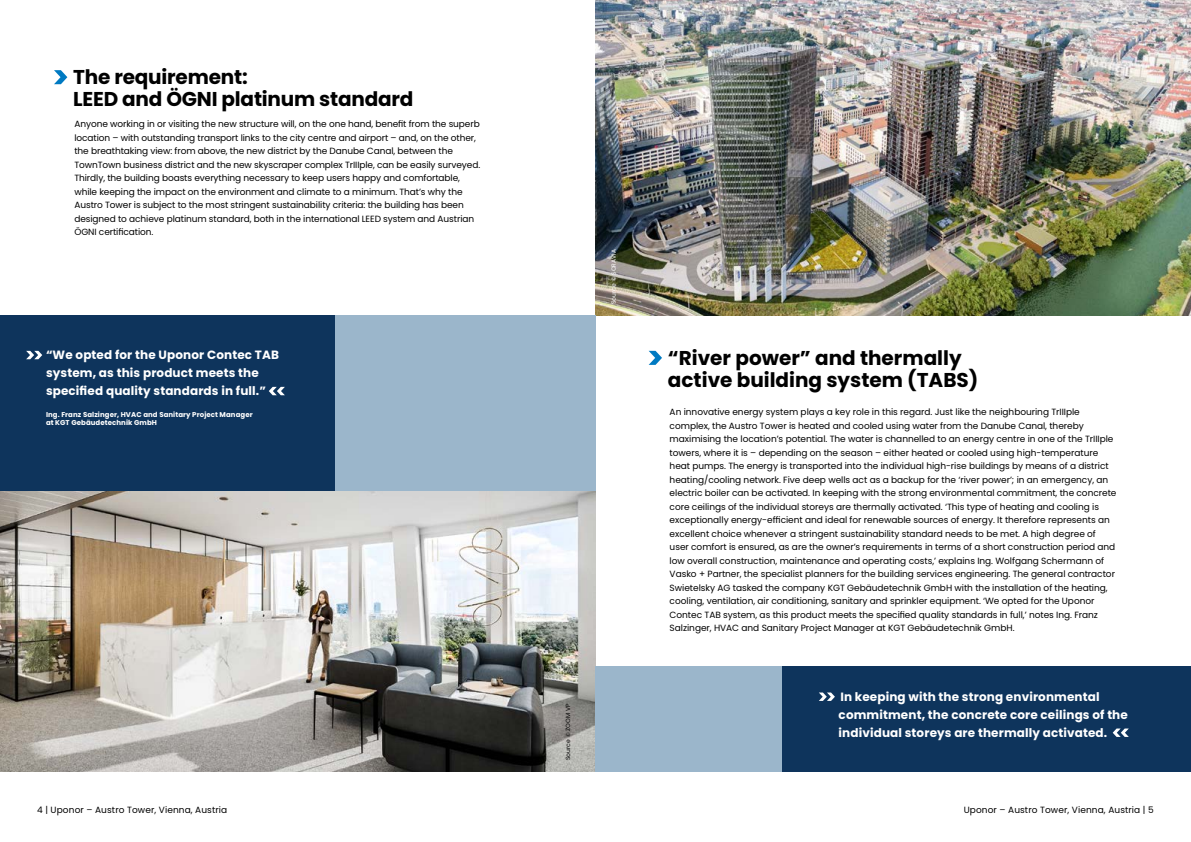
<style>
.page{position:relative;width:1191px;height:842px;background:#fff}
.page>*{position:absolute;margin:0;border:0;box-sizing:border-box;transform-origin:0 0}
.t1{font:700 20px/22px "Poppins";color:#000}
.t2{font:700 12px/18px "Poppins";letter-spacing:.01em;color:#fff}
.t3{font:9px/13.5px "Poppins";letter-spacing:-.005em;color:#000}
.t4{font:700 7px/8px "Poppins";letter-spacing:.01em;color:#fff}
.t5{font:6px "Poppins";letter-spacing:.02em;color:#fff}
.t6{font:6px "Poppins";letter-spacing:.02em;color:#000}
</style>
<div class="page">
<div style="left:0;top:316px;width:335px;height:175px;background:#0e345c"></div>
<svg style="left:26px;top:351px;width:16px;height:8px"></svg>
<svg style="left:269px;top:387px;width:16px;height:8px"></svg>
<img style="left:595px;top:0;width:596px;height:316px">
<svg style="left:54px;top:70px;width:13px;height:14px"></svg>
<div style="left:335px;top:316px;width:260px;height:175px;background:#9bb6cb"></div>
<img style="left:0;top:491px;width:595px;height:281px">
<svg style="left:648px;top:351px;width:14px;height:14px"></svg>
<div style="left:781px;top:666px;width:410px;height:106px;background:#0e345c"></div>
<div style="left:595px;top:666px;width:186px;height:106px;background:#9bb6cb"></div>
<svg style="left:819px;top:692px;width:16px;height:9px"></svg>
<svg style="left:1112px;top:728px;width:16px;height:9px"></svg>
<h1 class="t1" style="left:73px;top:66px;width:342px">The requirement:<br>LEED and ÖGNI platinum standard</h1>
<p class="t3" style="left:74px;top:117px;width:407px">Anyone working in or visiting the new structure will, on the one hand, benefit from the superb location – with outstanding transport links to the city centre and airport – and, on the other, the breathtaking view: from above, the new district by the Danube Canal, between the TownTown business district and the new skyscraper complex TrIIIple, can be easily surveyed.<br>Thirdly, the building boasts everything necessary to keep users happy and comfortable, while keeping the impact on the environment and climate to a minimum. That’s why the Austro Tower is subject to the most stringent sustainability criteria: the building has been designed to achieve platinum standard, both in the international LEED system and Austrian ÖGNI certification.</p>
<h2 class="t2" style="left:46px;top:346px;width:234px">“We opted for the Uponor Contec TAB system, as this product meets the specified quality standards in full.”</h2>
<p class="t4" style="left:46px;top:410px;width:208px">Ing. Franz Salzinger, HVAC and Sanitary Project Manager at KGT Gebäudetechnik GmbH</p>
<p class="t5" style="left:610px;top:304px;width:57px;rotate:-90deg">Source © SORAVIA</p>
<p class="t6" style="left:564px;top:760px;width:58px;rotate:-90deg">Source © ZOOM VP</p>
<h1 class="t1" style="left:668px;top:347px;width:312px">“River power” and thermally active building system (TABS)</h1>
<p class="t3" style="left:669px;top:405px;width:448px">An innovative energy system plays a key role in this regard. Just like the neighbouring TrIIIple complex, the Austro Tower is heated and cooled using water from the Danube Canal, thereby maximising the location’s potential. The water is channelled to an energy centre in one of the TrIIIple towers, where it is – depending on the season – either heated or cooled using high-temperature heat pumps. The energy is transported into the individual high-rise buildings by means of a district heating/cooling network. Five deep wells act as a backup for the ‘river power’; in an emergency, an electric boiler can be activated. In keeping with the strong environmental commitment, the concrete core ceilings of the individual storeys are thermally activated. ‘This type of heating and cooling is exceptionally energy-efficient and ideal for renewable sources of energy. It therefore represents an excellent choice whenever a stringent sustainability standard needs to be met. A high degree of user comfort is ensured, as are the owner’s requirements in terms of a short construction period and low overall construction, maintenance and operating costs,’ explains Ing. Wolfgang Schermann of Vasko + Partner, the specialist planners for the building services engineering. The general contractor Swietelsky AG tasked the company KGT Gebäudetechnik GmbH with the installation of the heating, cooling, ventilation, air conditioning, sanitary and sprinkler equipment. ‘We opted for the Uponor Contec TAB system, as this product meets the specified quality standards in full,’ notes Ing. Franz Salzinger, HVAC and Sanitary Project Manager at KGT Gebäudetechnik GmbH.</p>
<h2 class="t2" style="left:838px;top:688px;width:291px">In keeping with the strong environmental commitment, the concrete core ceilings of the individual storeys are thermally activated.</h2>
<p class="t3" style="left:37px;top:803px;width:192px">4 | Uponor – Austro Tower, Vienna, Austria</p>
<p class="t3" style="left:963px;top:803px;width:192px">Uponor – Austro Tower, Vienna, Austria | 5</p>
</div>
